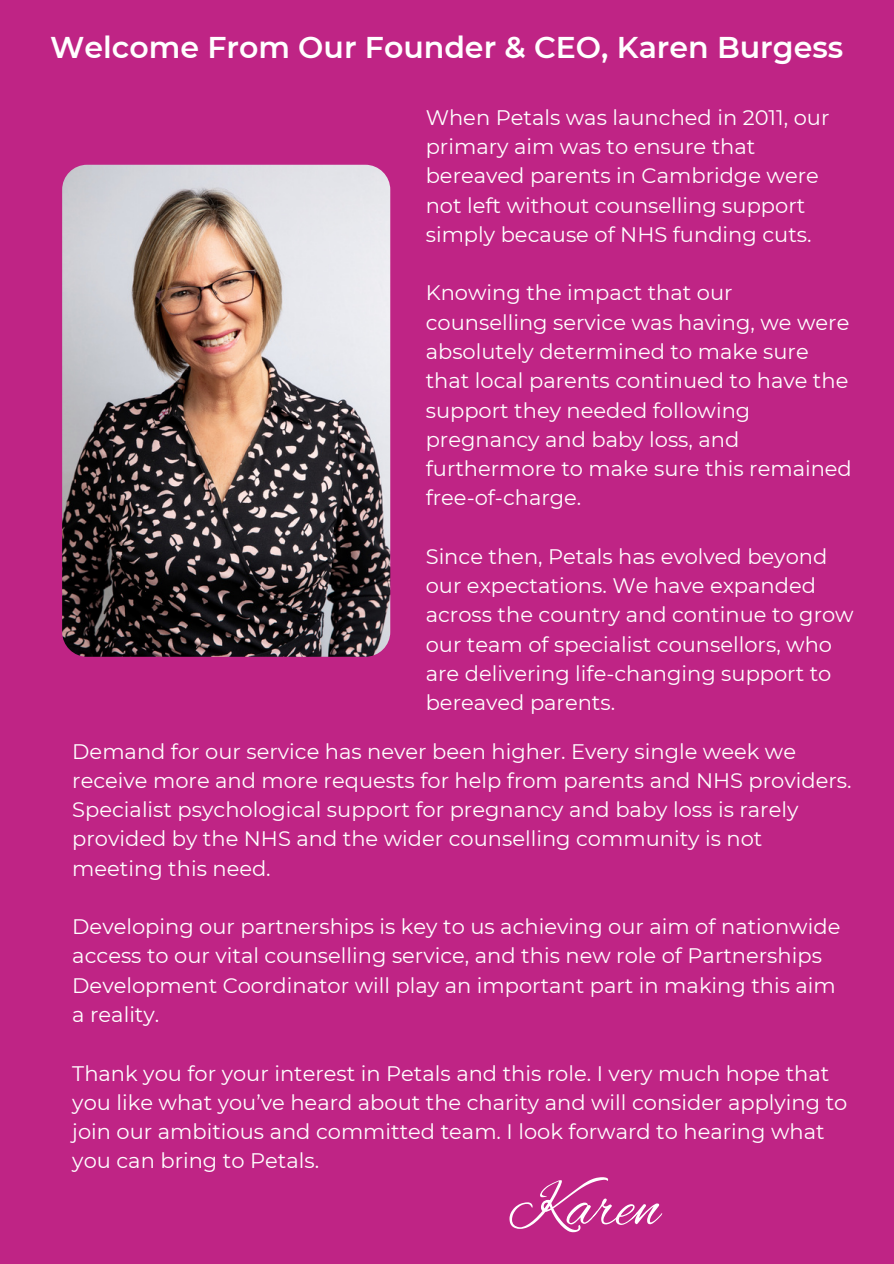
<style>
.page{position:relative;width:894px;height:1264px;background:#fff}
.page>*{position:absolute;margin:0;border:0;box-sizing:border-box;transform-origin:0 0}
.t1{font:63px "Alex Brush";color:#fff}
.t2{font:600 30px "Montserrat";color:#fff}
.t3{font:21px/29.2px "Montserrat";color:#fff}
</style>
<div class="page">
<div style="left:0;top:0;width:893px;height:1263px;background:#bf2485"></div>
<img style="left:62px;top:165px;width:328px;height:491px;border-radius:25px">
<p class="t2" style="left:50px;top:29px;width:794px">Welcome From Our Founder &amp; CEO, Karen Burgess</p>
<p class="t3" style="left:425px;top:103px;width:405px">When Petals was launched in 2011, our primary aim was to ensure that bereaved parents in Cambridge were not left without counselling support simply because of NHS funding cuts.</p>
<p class="t3" style="left:425px;top:278px;width:427px">Knowing the impact that our counselling service was having, we were absolutely determined to make sure that local parents continued to have the support they needed following pregnancy and baby loss, and furthermore to make sure this remained free-of-charge.</p>
<p class="t3" style="left:425px;top:541px;width:429px">Since then, Petals has evolved beyond our expectations. We have expanded across the country and continue to grow our team of specialist counsellors, who are delivering life-changing support to bereaved parents.</p>
<p class="t3" style="left:72px;top:736px;width:780px">Demand for our service has never been higher. Every single week we receive more and more requests for help from parents and NHS providers.<br>Specialist psychological support for pregnancy and baby loss is rarely provided by the NHS and the wider counselling community is not meeting this need.</p>
<p class="t3" style="left:72px;top:912px;width:769px">Developing our partnerships is key to us achieving our aim of nationwide access to our vital counselling service, and this new role of Partnerships Development Coordinator will play an important part in making this aim a reality.</p>
<p class="t3" style="left:72px;top:1058px;width:776px">Thank you for your interest in Petals and this role. I very much hope that you like what you’ve heard about the charity and will consider applying to join our ambitious and committed team. I look forward to hearing what you can bring to Petals.</p>
<h1 class="t1" style="left:508px;top:1172px;width:153px">Karen</h1>
</div>
